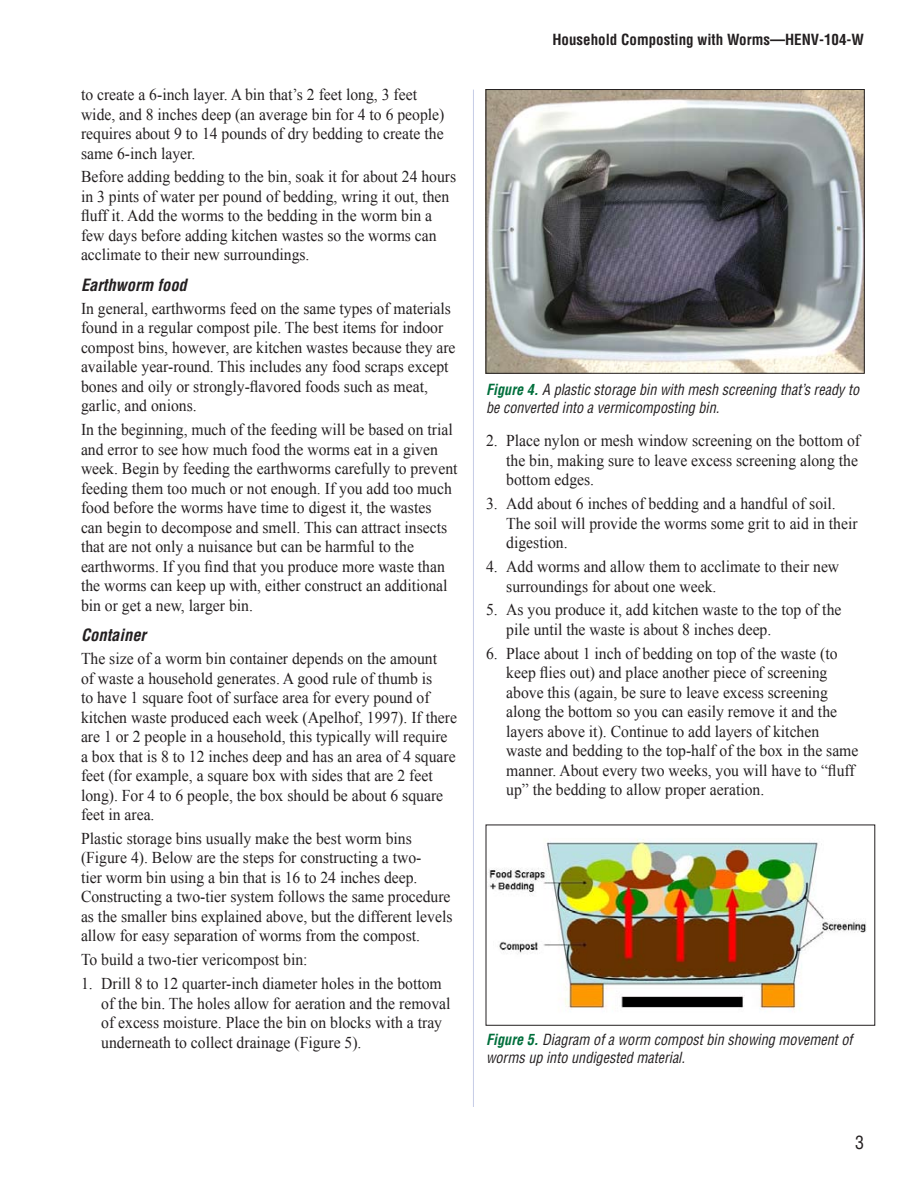
<style>
.page{position:relative;width:918px;height:1188px;background:#fff}
.page>*{position:absolute;margin:0;border:0;box-sizing:border-box;transform-origin:0 0}
.t1{font:condensed 18px "Helvetica";color:#231f20}
.t2{font:16.5px/19.5px "Times New Roman";color:#231f20;scale:.95 1}
.t3{font:italic 700 condensed 16.5px "Helvetica";color:#231f20}
.t4{font:italic condensed 15px/18px "Helvetica";color:#231f20;scale:.95 1}
.t5{font:700 condensed 15px "Helvetica";color:#231f20}
.s1{font-weight:700;color:#006f3c}
</style>
<div class="page">
<hr style="left:473px;top:90px;width:1px;height:1017px;background:#c6cde7">
<img style="left:488px;top:91px;width:375px;height:281px">
<div style="left:486px;top:89px;width:379px;height:285px;border:1px solid #231f20"></div>
<img style="left:488px;top:839px;width:379px;height:171px">
<div style="left:486px;top:825px;width:389px;height:201px;border:1px solid #231f20"></div>
<p class="t2" style="left:81px;top:85px;width:384px">to create a 6-inch layer. A bin that’s 2 feet long, 3 feet wide, and 8 inches deep (an average bin for 4 to 6 people) requires about 9 to 14 pounds of dry bedding to create the same 6-inch layer.</p>
<p class="t2" style="left:81px;top:167px;width:397px">Before adding bedding to the bin, soak it for about 24 hours in 3 pints of water per pound of bedding, wring it out, then fluff it. Add the worms to the bedding in the worm bin a few days before adding kitchen wastes so the worms can acclimate to their new surroundings.</p>
<p class="t3" style="left:81px;top:275px;width:107px">Earthworm food</p>
<p class="t2" style="left:81px;top:298px;width:396px">In general, earthworms feed on the same types of materials found in a regular compost pile. The best items for indoor compost bins, however, are kitchen wastes because they are available year-round. This includes any food scraps except bones and oily or strongly-flavored foods such as meat, garlic, and onions.</p>
<p class="t2" style="left:81px;top:420px;width:398px">In the beginning, much of the feeding will be based on trial and error to see how much food the worms eat in a given week. Begin by feeding the earthworms carefully to prevent feeding them too much or not enough. If you add too much food before the worms have time to digest it, the wastes<br>can begin to decompose and smell. This can attract insects that are not only a nuisance but can be harmful to the earthworms. If you find that you produce more waste than the worms can keep up with, either construct an additional bin or get a new, larger bin.</p>
<p class="t3" style="left:81px;top:625px;width:67px">Container</p>
<p class="t2" style="left:81px;top:649px;width:397px">The size of a worm bin container depends on the amount<br>of waste a household generates. A good rule of thumb is<br>to have 1 square foot of surface area for every pound of kitchen waste produced each week (Apelhof, 1997). If there are 1 or 2 people in a household, this typically will require a box that is 8 to 12 inches deep and has an area of 4 square feet (for example, a square box with sides that are 2 feet long). For 4 to 6 people, the box should be about 6 square feet in area.</p>
<p class="t2" style="left:81px;top:828px;width:393px">Plastic storage bins usually make the best worm bins (Figure 4). Below are the steps for constructing a two-<br>tier worm bin using a bin that is 16 to 24 inches deep.<br>Constructing a two-tier system follows the same procedure as the smaller bins explained above, but the different levels allow for easy separation of worms from the compost.</p>
<p class="t2" style="left:81px;top:950px;width:240px">To build a two-tier vericompost bin:</p>
<p class="t2" style="left:101px;top:974px;width:369px;text-indent:-20px">1. Drill 8 to 12 quarter-inch diameter holes in the bottom of the bin. The holes allow for aeration and the removal of excess moisture. Place the bin on blocks with a tray underneath to collect drainage (Figure 5).</p>
<p class="t5" style="left:552px;top:31px;width:313px">Household Composting with Worms—HENV-104-W</p>
<p class="t4" style="left:486px;top:381px;width:394px"><span class="s1">Figure 4.</span> A plastic storage bin with mesh screening that’s ready to be converted into a vermicomposting bin.</p>
<p class="t2" style="left:506px;top:431px;width:374px;text-indent:-20px">2. Place nylon or mesh window screening on the bottom of the bin, making sure to leave excess screening along the bottom edges.</p>
<p class="t2" style="left:506px;top:494px;width:371px;text-indent:-20px">3. Add about 6 inches of bedding and a handful of soil.<br>The soil will provide the worms some grit to aid in their digestion.</p>
<p class="t2" style="left:506px;top:557px;width:352px;text-indent:-20px">4. Add worms and allow them to acclimate to their new surroundings for about one week.</p>
<p class="t2" style="left:506px;top:600px;width:354px;text-indent:-20px">5. As you produce it, add kitchen waste to the top of the pile until the waste is about 8 inches deep.</p>
<p class="t2" style="left:506px;top:643px;width:372px;text-indent:-20px">6. Place about 1 inch of bedding on top of the waste (to keep flies out) and place another piece of screening above this (again, be sure to leave excess screening along the bottom so you can easily remove it and the layers above it). Continue to add layers of kitchen waste and bedding to the top-half of the box in the same manner. About every two weeks, you will have to “fluff up” the bedding to allow proper aeration.</p>
<p class="t4" style="left:486px;top:1030px;width:387px"><span class="s1">Figure 5.</span> Diagram of a worm compost bin showing movement of worms up into undigested material.</p>
<p class="t1" style="left:855px;top:1131px;width:10px">3</p>
</div>
